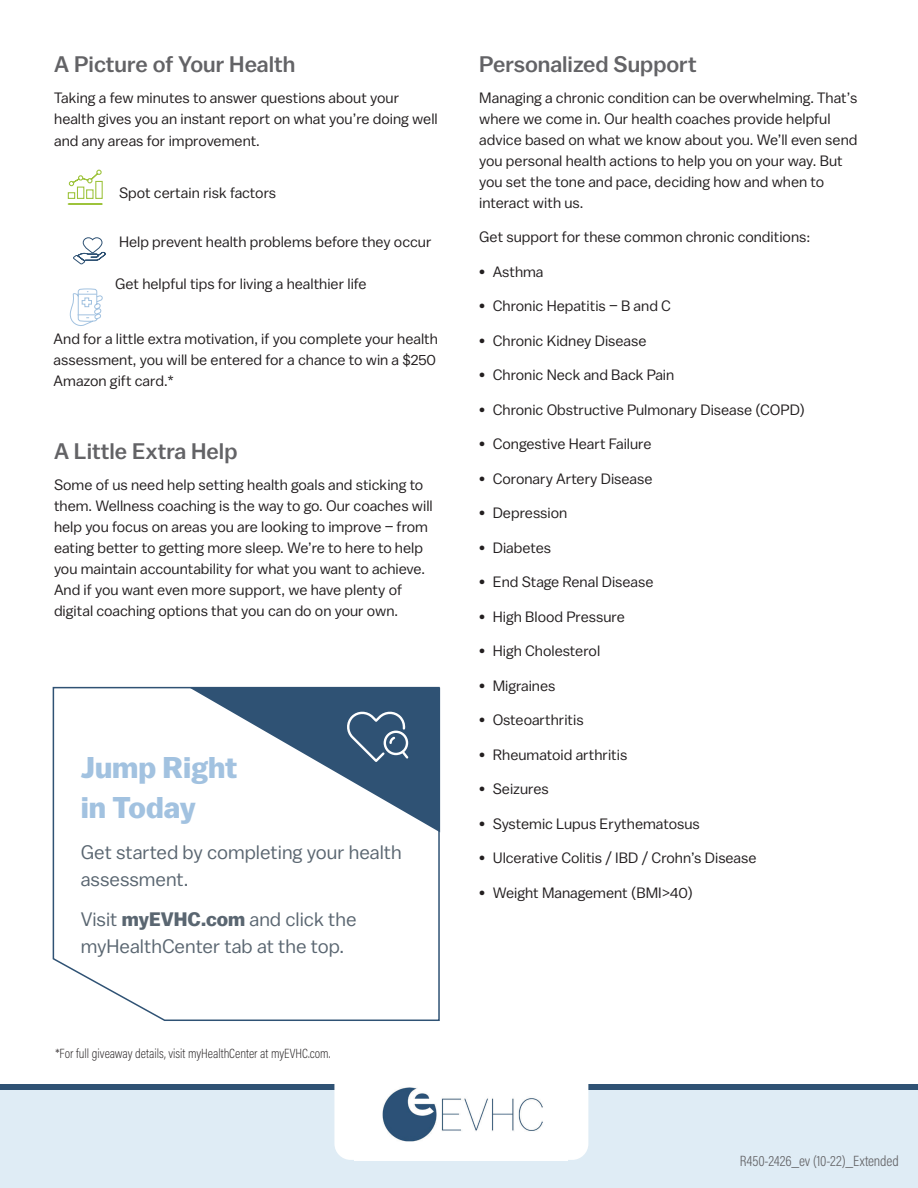
<style>
.page{position:relative;width:918px;height:1188px;background:#fff}
.page>*{position:absolute;margin:0;border:0;box-sizing:border-box;transform-origin:0 0}
.t1{font:700 30px "Balto";color:#a2c2e0}
.t2{font:500 22.5px "Balto";color:#636366}
.t3{font:19.5px/27px "Balto";color:#5a6671}
.t4{font:15px/21px "Balto";color:#231f20}
.Body{font:300 15px "Acumin Pro Cond";letter-spacing:-.01em;color:#636366}
.t5{font:200 13.5px "Acumin Pro Cond";color:#231f20}
.s1{font-weight:700}
</style>
<div class="page">
<svg style="left:52px;top:686px;width:389px;height:335px"></svg>
<svg style="left:189px;top:688px;width:251px;height:144px"></svg>
<svg style="left:69px;top:288px;width:34px;height:38px"></svg>
<svg style="left:73px;top:237px;width:33px;height:28px"></svg>
<svg style="left:67px;top:169px;width:36px;height:36px"></svg>
<div style="left:0;top:1085px;width:918px;height:103px;background:#dfecf5"></div>
<div style="left:0;top:1084px;width:918px;height:6px;background:#2f5274"></div>
<div style="left:334px;top:1068px;width:254px;height:92px;background:#fff;border-radius:16px"></div>
<img style="left:382px;top:1087px;width:161px;height:55px">
<p class="t2" style="left:54px;top:51px;width:243px">A Picture of Your Health</p>
<p class="t4" style="left:54px;top:87px;width:385px">Taking a few minutes to answer questions about your health gives you an instant report on what you’re doing well</p>
<p class="t4" style="left:54px;top:130px;width:207px">and any areas for improvement.</p>
<p class="t4" style="left:119px;top:182px;width:159px">Spot certain risk factors</p>
<p class="t4" style="left:119px;top:231px;width:314px">Help prevent health problems before they occur</p>
<p class="t4" style="left:115px;top:273px;width:253px">Get helpful tips for living a healthier life</p>
<p class="t4" style="left:54px;top:328px;width:386px">And for a little extra motivation, if you complete your health assessment, you will be entered for a chance to win a $250<br>Amazon gift card.*</p>
<p class="t2" style="left:54px;top:438px;width:185px">A Little Extra Help</p>
<p class="t4" style="left:54px;top:474px;width:380px">Some of us need help setting health goals and sticking to them. Wellness coaching is the way to go. Our coaches will help you focus on areas you are looking to improve – from eating better to getting more sleep. We’re to here to help you maintain accountability for what you want to achieve.<br>And if you want even more support, we have plenty of digital coaching options that you can do on your own.</p>
<p class="t1" style="left:81px;top:750px;width:158px">Jump Right</p>
<p class="t1" style="left:81px;top:790px;width:117px">in Today</p>
<p class="t3" style="left:81px;top:838px;width:323px">Get started by completing your health assessment.</p>
<p class="t3" style="left:81px;top:905px;width:277px">Visit <span class="s1">myEVHC.com</span> and click the myHealthCenter tab at the top.</p>
<p class="t5" style="left:55px;top:1045px;width:276px">*For full giveaway details, visit myHealthCenter at myEVHC.com.</p>
<p class="t2" style="left:479px;top:51px;width:219px">Personalized Support</p>
<p class="t4" style="left:479px;top:87px;width:380px">Managing a chronic condition can be overwhelming. That’s where we come in. Our health coaches provide helpful advice based on what we know about you. We’ll even send you personal health actions to help you on your way. But you set the tone and pace, deciding how and when to interact with us.</p>
<p class="t4" style="left:479px;top:226px;width:333px">Get support for these common chronic conditions:</p>
<p class="t4" style="left:479px;top:261px;width:66px">• Asthma</p>
<p class="t4" style="left:479px;top:295px;width:193px">• Chronic Hepatitis – B and C</p>
<p class="t4" style="left:479px;top:330px;width:169px">• Chronic Kidney Disease</p>
<p class="t4" style="left:479px;top:364px;width:197px">• Chronic Neck and Back Pain</p>
<p class="t4" style="left:479px;top:399px;width:327px">• Chronic Obstructive Pulmonary Disease (COPD)</p>
<p class="t4" style="left:479px;top:433px;width:174px">• Congestive Heart Failure</p>
<p class="t4" style="left:479px;top:468px;width:175px">• Coronary Artery Disease</p>
<p class="t4" style="left:479px;top:502px;width:90px">• Depression</p>
<p class="t4" style="left:479px;top:537px;width:74px">• Diabetes</p>
<p class="t4" style="left:479px;top:571px;width:176px">• End Stage Renal Disease</p>
<p class="t4" style="left:479px;top:606px;width:147px">• High Blood Pressure</p>
<p class="t4" style="left:479px;top:640px;width:123px">• High Cholesterol</p>
<p class="t4" style="left:479px;top:675px;width:78px">• Migraines</p>
<p class="t4" style="left:479px;top:709px;width:106px">• Osteoarthritis</p>
<p class="t4" style="left:479px;top:744px;width:150px">• Rheumatoid arthritis</p>
<p class="t4" style="left:479px;top:778px;width:71px">• Seizures</p>
<p class="t4" style="left:479px;top:813px;width:222px">• Systemic Lupus Erythematosus</p>
<p class="t4" style="left:479px;top:847px;width:279px">• Ulcerative Colitis / IBD / Crohn’s Disease</p>
<p class="t4" style="left:479px;top:882px;width:215px">• Weight Management (BMI&gt;40)</p>
<p class="Body" style="left:740px;top:1152px;width:160px">R450-2426_ev (10-22)_Extended</p>
</div>
